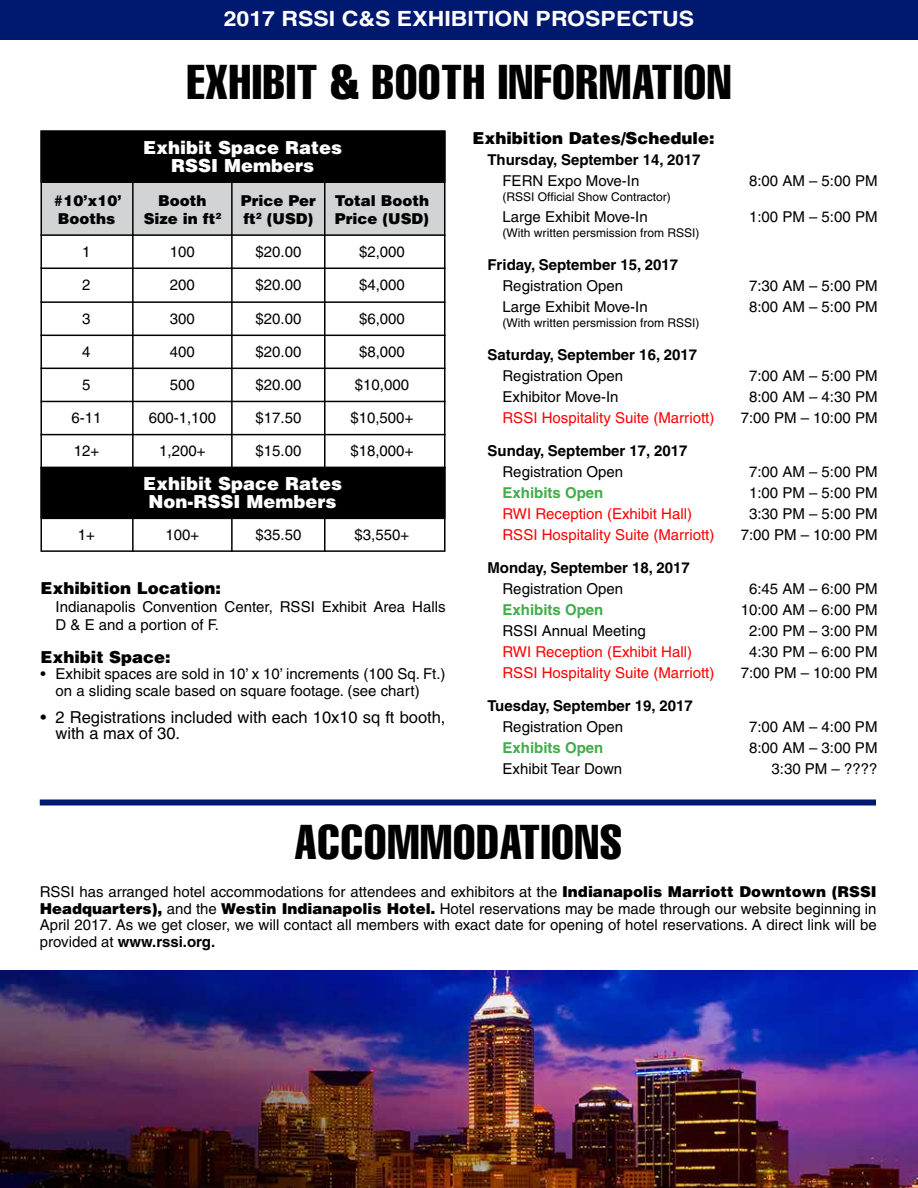
<style>
.page{position:relative;width:918px;height:1188px;background:#fff}
.page>*{position:absolute;margin:0;border:0;box-sizing:border-box;transform-origin:0 0}
.t1{font:extra-condensed 48px "Helvetica";letter-spacing:.02em;color:#000}
.t2{font:700 21px "Helvetica";color:#fff;scale:1.1 1}
.t3{font:900 18px/18px "Helvetica";color:#fff;text-align:center}
.t4{font:16.5px/16.5px "Helvetica";color:#000}
.t5{font:900 16.5px "Helvetica";color:#000}
.t6{font:15px/16.5px "Helvetica";color:#000}
.t7{font:700 15px "Helvetica";color:#000}
.t8{font:15px "Helvetica";color:#f00}
.t9{font:900 15px "Helvetica";color:#000}
.t10{font:700 15px "Helvetica";color:#41ad49}
.t11{font:12px "Helvetica";color:#000}
.s1{font-weight:900}
.s2{font-weight:700}
</style>
<div class="page">
<img style="left:0;top:971px;width:918px;height:217px">
<div style="left:0;top:0;width:918px;height:40px;background:#001970"></div>
<div style="left:41px;top:183px;width:404px;height:53px;background:#d1d3d4"></div>
<div style="left:41px;top:131px;width:404px;height:51px;background:#000"></div>
<div style="left:40px;top:130px;width:406px;height:53px;border:2px solid #000"></div>
<div style="left:41px;top:467px;width:404px;height:51px;background:#000"></div>
<div style="left:40px;top:467px;width:406px;height:52px;border:2px solid #000"></div>
<div style="left:40px;top:130px;width:406px;height:422px;border:2px solid #000"></div>
<hr style="left:40px;top:234px;width:406px;height:2px;background:#000">
<hr style="left:40px;top:268px;width:406px;height:1px;background:#000">
<hr style="left:40px;top:301px;width:406px;height:2px;background:#000">
<hr style="left:40px;top:335px;width:406px;height:1px;background:#000">
<hr style="left:40px;top:368px;width:406px;height:1px;background:#000">
<hr style="left:40px;top:401px;width:406px;height:1px;background:#000">
<hr style="left:40px;top:434px;width:406px;height:1px;background:#000">
<hr style="left:40px;top:467px;width:406px;height:2px;background:#000">
<hr style="left:132px;top:183px;width:2px;height:369px;background:#000">
<hr style="left:231px;top:183px;width:2px;height:369px;background:#000">
<hr style="left:324px;top:183px;width:2px;height:369px;background:#000">
<div style="left:40px;top:800px;width:836px;height:6px;background:#001970"></div>
<h2 class="t2" style="left:224px;top:6px;width:429px">2017 RSSI C&amp;S EXHIBITION PROSPECTUS</h2>
<h1 class="t1" style="left:187px;top:51px;width:546px">EXHIBIT &amp; BOOTH INFORMATION</h1>
<p class="t3" style="left:143px;top:138px;width:201px">Exhibit Space Rates<br>RSSI Members</p>
<p class="t9" style="left:53px;top:190px;width:70px">#10’x10’</p>
<p class="t9" style="left:158px;top:190px;width:50px">Booth</p>
<p class="t9" style="left:241px;top:190px;width:76px">Price Per</p>
<p class="t9" style="left:335px;top:190px;width:96px">Total Booth</p>
<p class="t9" style="left:58px;top:208px;width:59px">Booths</p>
<p class="t9" style="left:144px;top:208px;width:79px">Size in ft<sup>2</sup></p>
<p class="t9" style="left:243px;top:208px;width:71px">ft<sup>2</sup> (USD)</p>
<p class="t9" style="left:335px;top:208px;width:96px">Price (USD)</p>
<p class="t6" style="left:82px;top:243px;width:10px">1</p>
<p class="t6" style="left:170px;top:243px;width:27px">100</p>
<p class="t6" style="left:256px;top:243px;width:47px">$20.00</p>
<p class="t6" style="left:359px;top:243px;width:47px">$2,000</p>
<p class="t6" style="left:82px;top:276px;width:10px">2</p>
<p class="t6" style="left:170px;top:276px;width:27px">200</p>
<p class="t6" style="left:256px;top:276px;width:47px">$20.00</p>
<p class="t6" style="left:359px;top:276px;width:47px">$4,000</p>
<p class="t6" style="left:82px;top:310px;width:10px">3</p>
<p class="t6" style="left:170px;top:310px;width:27px">300</p>
<p class="t6" style="left:256px;top:310px;width:47px">$20.00</p>
<p class="t6" style="left:359px;top:310px;width:47px">$6,000</p>
<p class="t6" style="left:82px;top:343px;width:10px">4</p>
<p class="t6" style="left:170px;top:343px;width:27px">400</p>
<p class="t6" style="left:256px;top:343px;width:47px">$20.00</p>
<p class="t6" style="left:359px;top:343px;width:47px">$8,000</p>
<p class="t6" style="left:82px;top:376px;width:10px">5</p>
<p class="t6" style="left:170px;top:376px;width:27px">500</p>
<p class="t6" style="left:256px;top:376px;width:47px">$20.00</p>
<p class="t6" style="left:355px;top:376px;width:56px">$10,000</p>
<p class="t6" style="left:71px;top:409px;width:32px">6-11</p>
<p class="t6" style="left:149px;top:409px;width:69px">600-1,100</p>
<p class="t6" style="left:256px;top:409px;width:47px">$17.50</p>
<p class="t6" style="left:350px;top:409px;width:64px">$10,500+</p>
<p class="t6" style="left:74px;top:442px;width:27px">12+</p>
<p class="t6" style="left:159px;top:442px;width:48px">1,200+</p>
<p class="t6" style="left:256px;top:442px;width:47px">$15.00</p>
<p class="t6" style="left:350px;top:442px;width:64px">$18,000+</p>
<p class="t3" style="left:143px;top:474px;width:201px">Exhibit Space Rates<br>Non-RSSI Members</p>
<p class="t6" style="left:78px;top:526px;width:19px">1+</p>
<p class="t6" style="left:166px;top:526px;width:35px">100+</p>
<p class="t6" style="left:256px;top:526px;width:47px">$35.50</p>
<p class="t6" style="left:355px;top:526px;width:56px">$3,550+</p>
<p class="t5" style="left:40px;top:577px;width:182px">Exhibition Location:</p>
<p class="t6" style="left:56px;top:598px;width:392px;line-height:18px">Indianapolis Convention Center, RSSI Exhibit Area Halls<br>D &amp; E and a portion of F.</p>
<p class="t5" style="left:40px;top:646px;width:132px">Exhibit Space:</p>
<p class="t6" style="left:56px;top:666px;width:392px;text-indent:-15px">• Exhibit spaces are sold in 10’ x 10’ increments (100 Sq. Ft.) on a sliding scale based on square footage. (see chart)</p>
<p class="t4" style="left:55px;top:709px;width:392px;text-indent:-15px">• 2 Registrations included with each 10x10 sq ft booth, with a max of 30.</p>
<p class="t5" style="left:472px;top:127px;width:244px">Exhibition Dates/Schedule:</p>
<p class="t7" style="left:488px;top:150px;width:215px">Thursday, September 14, 2017</p>
<p class="t6" style="left:502px;top:172px;width:138px">FERN Expo Move-In</p>
<p class="t6" style="left:749px;top:172px;width:130px">8:00 AM – 5:00 PM</p>
<p class="t11" style="left:502px;top:190px;width:170px">(RSSI Official Show Contractor)</p>
<p class="t6" style="left:502px;top:208px;width:147px">Large Exhibit Move-In</p>
<p class="t6" style="left:749px;top:208px;width:130px">1:00 PM – 5:00 PM</p>
<p class="t11" style="left:502px;top:226px;width:198px">(With written persmission from RSSI)</p>
<p class="t7" style="left:488px;top:255px;width:192px">Friday, September 15, 2017</p>
<p class="t6" style="left:502px;top:277px;width:122px">Registration Open</p>
<p class="t6" style="left:749px;top:277px;width:130px">7:30 AM – 5:00 PM</p>
<p class="t6" style="left:502px;top:298px;width:147px">Large Exhibit Move-In</p>
<p class="t6" style="left:749px;top:298px;width:130px">8:00 AM – 5:00 PM</p>
<p class="t11" style="left:502px;top:316px;width:198px">(With written persmission from RSSI)</p>
<p class="t7" style="left:488px;top:345px;width:211px">Saturday, September 16, 2017</p>
<p class="t6" style="left:502px;top:367px;width:122px">Registration Open</p>
<p class="t6" style="left:749px;top:367px;width:130px">7:00 AM – 5:00 PM</p>
<p class="t6" style="left:502px;top:388px;width:118px">Exhibitor Move-In</p>
<p class="t6" style="left:749px;top:388px;width:130px">8:00 AM – 4:30 PM</p>
<p class="t8" style="left:502px;top:409px;width:213px">RSSI Hospitality Suite (Marriott)</p>
<p class="t6" style="left:741px;top:409px;width:138px">7:00 PM – 10:00 PM</p>
<p class="t7" style="left:488px;top:441px;width:201px">Sunday, September 17, 2017</p>
<p class="t6" style="left:502px;top:463px;width:122px">Registration Open</p>
<p class="t6" style="left:749px;top:463px;width:130px">7:00 AM – 5:00 PM</p>
<p class="t10" style="left:502px;top:483px;width:102px">Exhibits Open</p>
<p class="t6" style="left:749px;top:484px;width:130px">1:00 PM – 5:00 PM</p>
<p class="t8" style="left:502px;top:505px;width:191px">RWI Reception (Exhibit Hall)</p>
<p class="t6" style="left:749px;top:505px;width:130px">3:30 PM – 5:00 PM</p>
<p class="t8" style="left:502px;top:526px;width:213px">RSSI Hospitality Suite (Marriott)</p>
<p class="t6" style="left:741px;top:526px;width:138px">7:00 PM – 10:00 PM</p>
<p class="t7" style="left:488px;top:558px;width:204px">Monday, September 18, 2017</p>
<p class="t6" style="left:502px;top:580px;width:122px">Registration Open</p>
<p class="t6" style="left:749px;top:580px;width:130px">6:45 AM – 6:00 PM</p>
<p class="t10" style="left:502px;top:600px;width:102px">Exhibits Open</p>
<p class="t6" style="left:741px;top:601px;width:138px">10:00 AM – 6:00 PM</p>
<p class="t6" style="left:502px;top:622px;width:145px">RSSI Annual Meeting</p>
<p class="t6" style="left:749px;top:622px;width:130px">2:00 PM – 3:00 PM</p>
<p class="t8" style="left:502px;top:643px;width:191px">RWI Reception (Exhibit Hall)</p>
<p class="t6" style="left:749px;top:643px;width:130px">4:30 PM – 6:00 PM</p>
<p class="t8" style="left:502px;top:664px;width:213px">RSSI Hospitality Suite (Marriott)</p>
<p class="t6" style="left:741px;top:664px;width:138px">7:00 PM – 10:00 PM</p>
<p class="t7" style="left:487px;top:696px;width:207px">Tuesday, September 19, 2017</p>
<p class="t6" style="left:502px;top:718px;width:122px">Registration Open</p>
<p class="t6" style="left:749px;top:718px;width:130px">7:00 AM – 4:00 PM</p>
<p class="t10" style="left:502px;top:738px;width:102px">Exhibits Open</p>
<p class="t6" style="left:749px;top:739px;width:130px">8:00 AM – 3:00 PM</p>
<p class="t6" style="left:502px;top:760px;width:121px">Exhibit Tear Down</p>
<p class="t6" style="left:772px;top:760px;width:107px">3:30 PM – ????</p>
<h1 class="t1" style="left:294px;top:812px;width:329px">ACCOMMODATIONS</h1>
<p class="t6" style="left:40px;top:884px;width:839px;text-align:justify">RSSI has arranged hotel accommodations for attendees and exhibitors at the <span class="s1">Indianapolis Marriott Downtown (RSSI Headquarters),</span> and the <span class="s1">Westin Indianapolis Hotel.</span> Hotel reservations may be made through our website beginning in April 2017. As we get closer, we will contact all members with exact date for opening of hotel reservations. A direct link will be provided at <span class="s2">www.rssi.org.</span></p>
</div>
